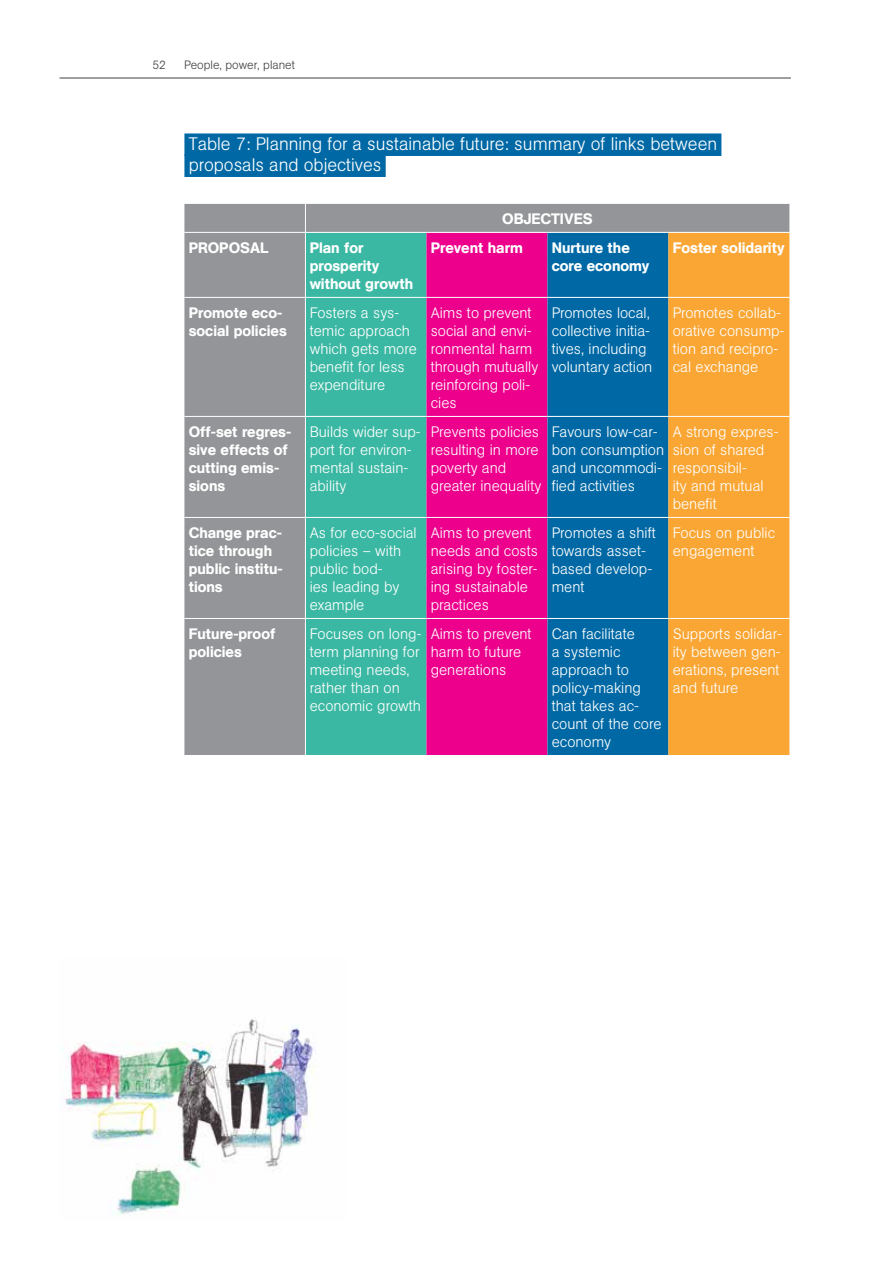
<style>
.page{position:relative;width:893px;height:1263px;background:#fff}
.page>*{position:absolute;margin:0;border:0;box-sizing:border-box;transform-origin:0 0}
.t1{font:300 18px/21px "AG Book BQ";color:#fff}
.t2{font:300 15px/18px "AG Book BQ";color:#fff}
.t3{font:500 15px/18px "AG Book BQ";color:#fff}
.t4{font:300 12px "AG Book BQ";color:#414042}
</style>
<div class="page">
<hr style="left:60px;top:78px;width:731px;height:1px;background:#414042">
<div style="left:184px;top:133px;width:537px;height:23px;background:#0069a5"></div>
<div style="left:184px;top:154px;width:202px;height:23px;background:#0069a5"></div>
<div style="left:184px;top:204px;width:605px;height:551px;background:#939598"></div>
<div style="left:306px;top:233px;width:120px;height:522px;background:#3bb8a3"></div>
<div style="left:426px;top:233px;width:121px;height:522px;background:#ec008c"></div>
<div style="left:547px;top:233px;width:121px;height:522px;background:#0069a5"></div>
<div style="left:668px;top:233px;width:121px;height:522px;background:#faa634"></div>
<hr style="left:305px;top:232px;width:121px;height:1px;background:#fff">
<hr style="left:426px;top:232px;width:121px;height:1px;background:#fff">
<hr style="left:547px;top:232px;width:121px;height:1px;background:#fff">
<hr style="left:668px;top:232px;width:121px;height:1px;background:#fff">
<hr style="left:184px;top:297px;width:121px;height:1px;background:#fff">
<hr style="left:184px;top:416px;width:121px;height:1px;background:#fff">
<hr style="left:184px;top:517px;width:121px;height:1px;background:#fff">
<hr style="left:184px;top:618px;width:121px;height:1px;background:#fff">
<hr style="left:305px;top:297px;width:121px;height:1px;background:#fff">
<hr style="left:305px;top:416px;width:121px;height:1px;background:#fff">
<hr style="left:305px;top:517px;width:121px;height:1px;background:#fff">
<hr style="left:305px;top:618px;width:121px;height:1px;background:#fff">
<hr style="left:426px;top:297px;width:121px;height:1px;background:#fff">
<hr style="left:426px;top:416px;width:121px;height:1px;background:#fff">
<hr style="left:426px;top:517px;width:121px;height:1px;background:#fff">
<hr style="left:426px;top:618px;width:121px;height:1px;background:#fff">
<hr style="left:547px;top:297px;width:121px;height:1px;background:#fff">
<hr style="left:547px;top:416px;width:121px;height:1px;background:#fff">
<hr style="left:547px;top:517px;width:121px;height:1px;background:#fff">
<hr style="left:547px;top:618px;width:121px;height:1px;background:#fff">
<hr style="left:668px;top:297px;width:121px;height:1px;background:#fff">
<hr style="left:668px;top:416px;width:121px;height:1px;background:#fff">
<hr style="left:668px;top:517px;width:121px;height:1px;background:#fff">
<hr style="left:668px;top:618px;width:121px;height:1px;background:#fff">
<hr style="left:305px;top:233px;width:1px;height:64px;background:#fff">
<hr style="left:305px;top:298px;width:1px;height:118px;background:#fff">
<hr style="left:305px;top:417px;width:1px;height:100px;background:#fff">
<hr style="left:305px;top:518px;width:1px;height:100px;background:#fff">
<hr style="left:305px;top:619px;width:1px;height:136px;background:#fff">
<svg style="left:305px;top:204px;width:1px;height:28px"></svg>
<hr style="left:184px;top:232px;width:121px;height:1px;background:#fff">
<img style="left:65px;top:1017px;width:251px;height:198px">
<p class="t4" style="left:153px;top:58px;width:15px">52</p>
<p class="t4" style="left:184px;top:58px;width:112px">People, power, planet</p>
<p class="t1" style="left:189px;top:134px;width:530px">Table 7: Planning for a sustainable future: summary of links between proposals and objectives</p>
<p class="t3" style="left:502px;top:210px;width:92px">OBJECTIVES</p>
<p class="t3" style="left:189px;top:239px;width:82px">PROPOSAL</p>
<p class="t3" style="left:310px;top:239px;width:105px">Plan for prosperity without growth</p>
<p class="t3" style="left:431px;top:239px;width:94px">Prevent harm</p>
<p class="t3" style="left:552px;top:239px;width:99px">Nurture the core economy</p>
<p class="t3" style="left:673px;top:239px;width:113px">Foster solidarity</p>
<p class="t3" style="left:189px;top:304px;width:100px">Promote eco&shy;social policies</p>
<p class="t2" style="left:310px;top:304px;width:109px">Fosters a sys&shy;temic approach which gets more benefit for less expenditure</p>
<p class="t2" style="left:431px;top:304px;width:109px">Aims to prevent social and envi&shy;ronmental harm through mutually reinforcing poli&shy;cies</p>
<p class="t2" style="left:552px;top:304px;width:102px">Promotes local, collective initia&shy;tives, including voluntary action</p>
<p class="t2" style="left:673px;top:304px;width:113px">Promotes collab&shy;orative consump&shy;tion and recipro&shy;cal exchange</p>
<p class="t3" style="left:189px;top:423px;width:104px">Off-set regres&shy;sive effects of cutting emis&shy;sions</p>
<p class="t2" style="left:310px;top:423px;width:113px">Builds wider sup&shy;port for environ&shy;mental sustain&shy;ability</p>
<p class="t2" style="left:431px;top:423px;width:112px">Prevents policies resulting in more poverty and greater inequality</p>
<p class="t2" style="left:552px;top:423px;width:114px">Favours low-car&shy;bon consumption and uncommodi&shy;fied activities</p>
<p class="t2" style="left:673px;top:423px;width:107px">A strong expres&shy;sion of shared responsibil-<br>ity and mutual benefit</p>
<p class="t3" style="left:189px;top:524px;width:95px">Change prac&shy;tice through public institu&shy;tions</p>
<p class="t2" style="left:310px;top:524px;width:109px">As for eco-social policies – with public bod-<br>ies leading by example</p>
<p class="t2" style="left:431px;top:524px;width:109px">Aims to prevent needs and costs arising by foster&shy;ing sustainable practices</p>
<p class="t2" style="left:552px;top:524px;width:106px">Promotes a shift towards asset&shy;based develop&shy;ment</p>
<p class="t2" style="left:673px;top:524px;width:104px">Focus on public engagement</p>
<p class="t3" style="left:189px;top:625px;width:88px">Future-proof policies</p>
<p class="t2" style="left:310px;top:625px;width:113px">Focuses on long&shy;term planning for meeting needs, rather than on economic growth</p>
<p class="t2" style="left:431px;top:625px;width:102px">Aims to prevent harm to future generations</p>
<p class="t2" style="left:552px;top:625px;width:111px">Can facilitate<br>a systemic approach to policy-making that takes ac&shy;count of the core economy</p>
<p class="t2" style="left:673px;top:625px;width:111px">Supports solidar&shy;ity between gen&shy;erations, present and future</p>
</div>
